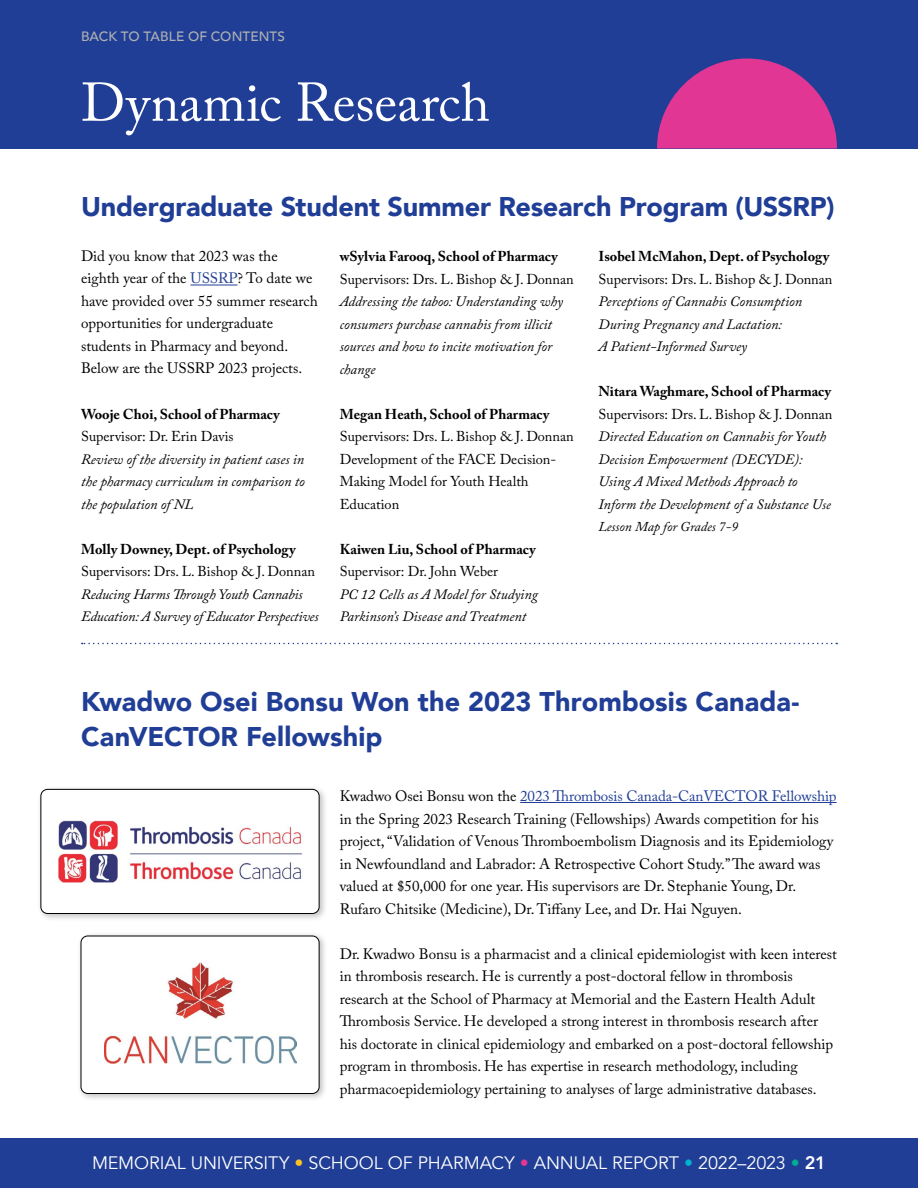
<style>
.page{position:relative;width:918px;height:1188px;background:#fff}
.page>*{position:absolute;margin:0;border:0;box-sizing:border-box;transform-origin:0 0}
.t1{font:54px "Adobe Caslon Pro";letter-spacing:-.005em;color:#fff}
.t2{font:900 27px/34.5px "Avenir";letter-spacing:-.005em;color:#203e96}
.t3{font:18px "Avenir";letter-spacing:-.005em;color:#fff}
.t4{font:15px/22.5px "Adobe Caslon Pro";color:#000}
.t5{font:italic 14.25px/22.5px "Adobe Caslon Pro";color:#000}
.t6{font:14.25px/22.5px "Adobe Caslon Pro";color:#000}
.t7{font:700 14.25px "Adobe Caslon Pro";color:#000}
.t8{font:italic 13.5px "Adobe Caslon Pro";color:#000}
.t9{font:500 13.5px "Avenir";letter-spacing:.01em;color:#afb1b1}
.s1{color:#203e96}
.s2{font-size:13.5px}
.s3{color:#fec225}
.s4{color:#e23694}
.s5{color:#00b2cf}
.s6{color:#00ac92}
.s7{font-weight:800}
</style>
<div class="page">
<div style="left:0;top:1138px;width:918px;height:50px;background:#203e96"></div>
<div style="left:0;top:0;width:918px;height:148px;background:#203e96"></div>
<svg style="left:657px;top:58px;width:180px;height:90px"></svg>
<hr style="left:520px;top:802px;width:317px;height:1px;background:#203e96">
<div style="left:77px;top:932px;width:251px;height:170px;background:#000;opacity:.25"></div>
<div style="left:81px;top:936px;width:238px;height:158px;background:#fff;border-radius:7px"></div>
<img style="left:104px;top:963px;width:192px;height:101px">
<div style="left:81px;top:936px;width:239px;height:158px;border:1px solid #000;border-radius:7px"></div>
<div style="left:36px;top:785px;width:291px;height:137px;background:#000;opacity:.25"></div>
<div style="left:41px;top:789px;width:278px;height:125px;background:#fff;border-radius:7px"></div>
<img style="left:57px;top:821px;width:246px;height:61px">
<div style="left:40px;top:789px;width:280px;height:125px;border:1px solid #000;border-radius:7px"></div>
<hr style="left:191px;top:285px;width:47px;height:1px;background:#203e96">
<svg style="left:82px;top:643px;width:755px;height:1px"></svg>
<p class="t9" style="left:81px;top:24px;width:206px">BACK TO TABLE OF CONTENTS</p>
<h1 class="t1" style="left:81px;top:70px;width:410px">Dynamic Research</h1>
<h2 class="t2" style="left:81px;top:189px;width:755px">Undergraduate Student Summer Research Program (USSRP)</h2>
<p class="t4" style="left:81px;top:245px;width:238px">Did you know that 2023 was the eighth year of the <span class="s1">USSRP</span>? To date we have provided over 55 summer research opportunities for undergraduate students in Pharmacy and beyond.<br>Below are the USSRP 2023 projects.</p>
<p class="t7" style="left:81px;top:405px;width:200px">Wooje Choi, School of Pharmacy</p>
<p class="t6" style="left:81px;top:425px;width:154px">Supervisor: Dr. Erin Davis</p>
<p class="t5" style="left:81px;top:447px;width:225px;text-align:justify">Review of the diversity in patient cases in the pharmacy curriculum in comparison to the population of NL</p>
<p class="t7" style="left:81px;top:540px;width:216px">Molly Downey, Dept. of Psychology</p>
<p class="t6" style="left:81px;top:560px;width:236px">Supervisors: Drs. L. Bishop &amp; J. Donnan</p>
<p class="t5" style="left:81px;top:582px;width:239px">Reducing Harms Through Youth Cannabis<br>Education: A Survey of Educator Perspectives</p>
<p class="t7" style="left:340px;top:248px;width:220px">wSylvia Farooq, School of Pharmacy</p>
<p class="t6" style="left:340px;top:267px;width:236px">Supervisors: Drs. L. Bishop &amp; J. Donnan</p>
<p class="t5" style="left:340px;top:290px;width:225px">Addressing the taboo: Understanding why consumers purchase cannabis from illicit sources and how to incite motivation for change</p>
<p class="t7" style="left:340px;top:405px;width:211px">Megan Heath, School of Pharmacy</p>
<p class="t6" style="left:340px;top:425px;width:236px">Supervisors: Drs. L. Bishop &amp; J. Donnan<br>Development of the FACE Decision-<br>Making Model for Youth Health<br>Education</p>
<p class="t7" style="left:340px;top:540px;width:198px">Kaiwen Liu, School of Pharmacy</p>
<p class="t6" style="left:340px;top:560px;width:160px">Supervisor: Dr. John Weber</p>
<p class="t5" style="left:340px;top:582px;width:200px">PC 12 Cells as A Model for Studying<br>Parkinson’s Disease and Treatment</p>
<p class="t7" style="left:599px;top:248px;width:232px">Isobel McMahon, Dept. of Psychology</p>
<p class="t6" style="left:599px;top:267px;width:236px">Supervisors: Drs. L. Bishop &amp; J. Donnan</p>
<p class="t5" style="left:599px;top:290px;width:205px">Perceptions of Cannabis Consumption<br>During Pregnancy and Lactation:<br>A Patient-Informed Survey</p>
<p class="t7" style="left:599px;top:383px;width:234px">Nitara Waghmare, School of Pharmacy</p>
<p class="t6" style="left:599px;top:402px;width:236px">Supervisors: Drs. L. Bishop &amp; J. Donnan</p>
<p class="t5" style="left:599px;top:425px;width:234px">Directed Education on Cannabis for Youth Decision Empowerment (DECYDE):<br>Using A Mixed Methods Approach to Inform the Development of a Substance U<span class="s2">se</span></p>
<p class="t8" style="left:599px;top:518px;width:141px">Lesson Map for Grades 7-9</p>
<h2 class="t2" style="left:81px;top:684px;width:720px">Kwadwo Osei Bonsu Won the 2023 Thrombosis Canada-<br>CanVECTOR Fellowship</h2>
<p class="t4" style="left:340px;top:785px;width:498px">Kwadwo Osei Bonsu won the <span class="s1">2023 Thrombosis Canada-CanVECTOR Fellowship </span>in the Spring 2023 Research Training (Fellowships) Awards competition for his project, “Validation of Venous Thromboembolism Diagnosis and its Epidemiology in Newfoundland and Labrador: A Retrospective Cohort Study.” The award was valued at $50,000 for one year. His supervisors are Dr. Stephanie Young, Dr.<br>Rufaro Chitsike (Medicine), Dr. Tiffany Lee, and Dr. Hai Nguyen.</p>
<p class="t4" style="left:340px;top:942px;width:499px">Dr. Kwadwo Bonsu is a pharmacist and a clinical epidemiologist with keen interest in thrombosis research. He is currently a post-doctoral fellow in thrombosis research at the School of Pharmacy at Memorial and the Eastern Health Adult Thrombosis Service. He developed a strong interest in thrombosis research after his doctorate in clinical epidemiology and embarked on a post-doctoral fellowship program in thrombosis. He has expertise in research methodology, including pharmacoepidemiology pertaining to analyses of large administrative databases.</p>
<p class="t3" style="left:92px;top:1152px;width:735px">MEMORIAL UNIVERSITY <span class="s3">•</span> SCHOOL OF PHARMACY <span class="s4">•</span> ANNUAL REPORT <span class="s5">•</span> 2022–2023 <span class="s6">•</span> <span class="s7">21</span></p>
</div>
